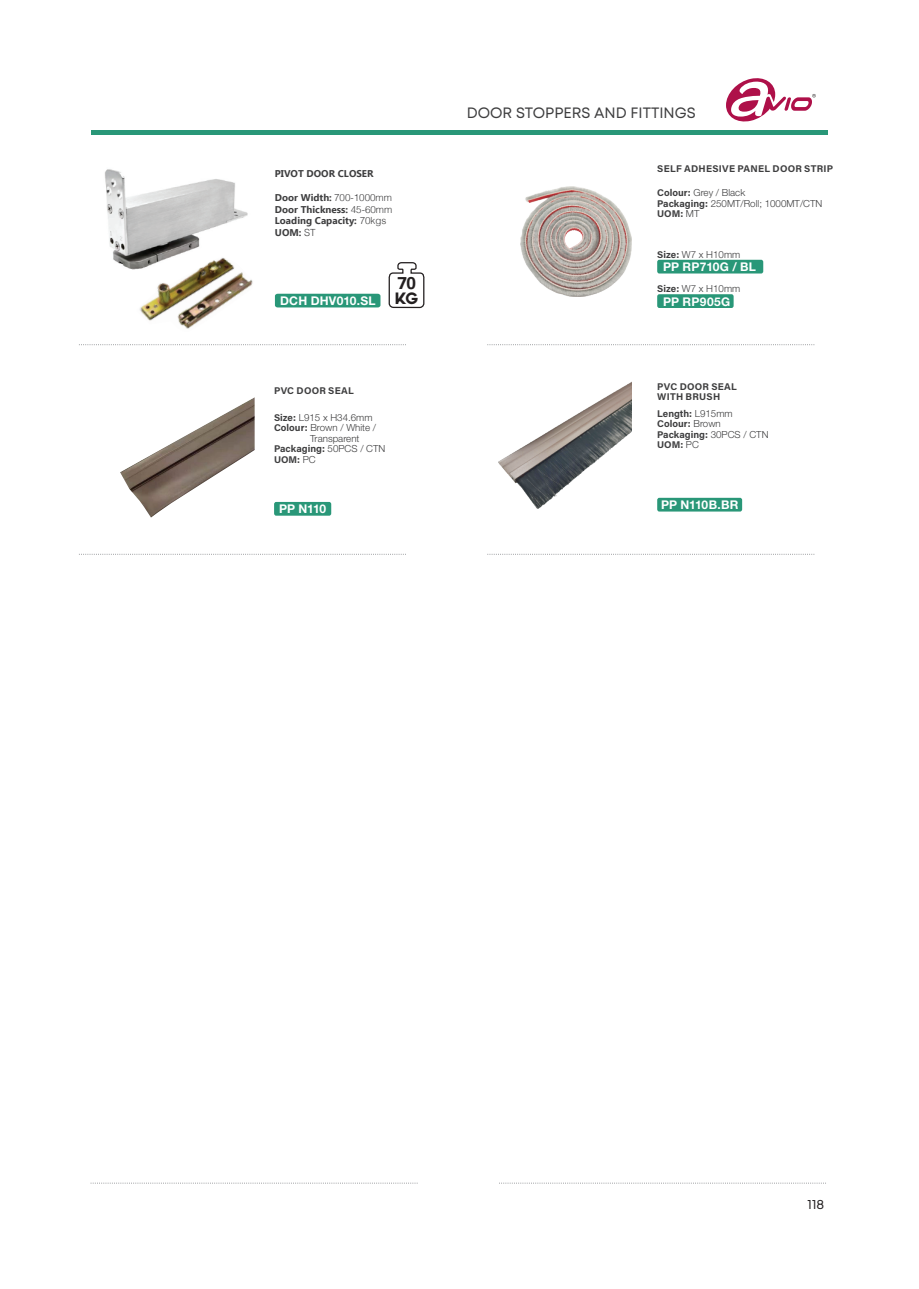
<style>
.page{position:relative;width:919px;height:1289px;background:#fff}
.page>*{position:absolute;margin:0;border:0;box-sizing:border-box;transform-origin:0 0}
.t1{font:700 17.1px "Couture";color:#231f20}
.t2{font:700 16.05px "Couture";color:#231f20}
.t3{font:15px "Mont";color:#3e3e3f}
.t4{font:13.5px "Mont";color:#231f20}
.t5{font:700 12px "Helvetica Neue LT Std";letter-spacing:.015em;color:#fff}
.t6{font:700 12px "Helvetica Neue LT Std";letter-spacing:-.005em;color:#fff}
.t7{font:300 9.75px/10.5px "Helvetica Neue LT Std";color:#3e3e3f}
.t8{font:700 9.75px/11.9px "Ebrima";color:#3e3e3f}
.t9{font:700 9.75px/10.5px "Acumin Pro";color:#3e3e3f}
.t10{font:700 9.75px/10.5px "Acumin Pro";letter-spacing:.025em;color:#3e3e3f}
.s1{font-family:"Helvetica";font-weight:300}
.s2{font-family:"Acumin Pro";font-weight:700}
.s3{font-family:"Helvetica Neue LT Std";font-weight:300}
</style>
<div class="page">
<hr style="left:91px;top:131px;width:736px;height:4px;background:#299778">
<svg style="left:726px;top:78px;width:89px;height:44px"></svg>
<img style="left:104px;top:169px;width:144px;height:101px">
<img style="left:498px;top:381px;width:134px;height:128px">
<svg style="left:79px;top:344px;width:327px;height:1px"></svg>
<svg style="left:487px;top:344px;width:327px;height:1px"></svg>
<svg style="left:79px;top:554px;width:327px;height:1px"></svg>
<svg style="left:487px;top:554px;width:327px;height:1px"></svg>
<svg style="left:91px;top:1182px;width:327px;height:1px"></svg>
<svg style="left:499px;top:1182px;width:327px;height:1px"></svg>
<svg style="left:275px;top:294px;width:105px;height:13px"></svg>
<img style="left:521px;top:187px;width:111px;height:109px">
<div style="left:657px;top:498px;width:85px;height:13px;background:#299778;border-radius:2px"></div>
<div style="left:274px;top:502px;width:57px;height:13px;background:#299778;border-radius:2px"></div>
<div style="left:657px;top:294px;width:76px;height:14px;background:#299778;border-radius:2px"></div>
<div style="left:657px;top:260px;width:106px;height:13px;background:#299778;border-radius:2px"></div>
<img style="left:136px;top:256px;width:117px;height:73px">
<svg style="left:388px;top:262px;width:37px;height:47px"></svg>
<img style="left:120px;top:397px;width:134px;height:120px">
<h3 class="t3" style="left:466px;top:103px;width:230px">DOOR STOPPERS AND FITTINGS</h3>
<p class="t8" style="left:275px;top:167px;width:100px">PIVOT DOOR CLOSER</p>
<p class="t8" style="left:275px;top:191px;width:119px">Door Width: <span class="s1">700-1000mm<br></span>Door Thickness: <span class="s1">45-60mm<br></span>Loading Capacity: <span class="s1">70kgs<br></span>UOM: <span class="s1">ST</span></p>
<p class="t10" style="left:657px;top:163px;width:177px">SELF ADHESIVE PANEL DOOR STRIP</p>
<p class="t7" style="left:657px;top:187px;width:167px"><span class="s2">Colour:</span> Grey / Black<br><span class="s2">Packaging:</span> 250MT/Roll; 1000MT/CTN</p>
<p class="t10" style="left:657px;top:208px;width:44px">UOM: <span class="s3">MT</span></p>
<p class="t7" style="left:657px;top:249px;width:85px"><span class="s2">Size:</span> W7 x H10mm</p>
<p class="t5" style="left:663px;top:259px;width:94px">PP RP710G / BL</p>
<p class="t5" style="left:280px;top:293px;width:97px">DCH DHV010.SL</p>
<h1 class="t1" style="left:397px;top:275px;width:20px">70</h1>
<h2 class="t2" style="left:395px;top:290px;width:24px">KG</h2>
<p class="t7" style="left:657px;top:283px;width:85px"><span class="s2">Size:</span> W7 x H10mm</p>
<p class="t5" style="left:663px;top:294px;width:68px">PP RP905G</p>
<p class="t10" style="left:274px;top:385px;width:81px">PVC DOOR SEAL</p>
<p class="t10" style="left:657px;top:381px;width:81px">PVC DOOR SEAL<br>WITH BRUSH</p>
<p class="t7" style="left:274px;top:412px;width:100px"><span class="s2">Size:</span> L915 x H34.6mm</p>
<p class="t7" style="left:274px;top:422px;width:104px"><span class="s2">Colour:</span> Brown / White /</p>
<p class="t7" style="left:310px;top:433px;width:51px">Transparent</p>
<p class="t9" style="left:274px;top:443px;width:113px">Packaging: <span class="s3">50PCS / CTN<br></span>UOM: <span class="s3">PC</span></p>
<p class="t9" style="left:657px;top:407px;width:113px">Length: <span class="s3">L915mm<br></span>Colour: <span class="s3">Brown<br></span>Packaging: <span class="s3">30PCS / CTN<br></span>UOM: <span class="s3">PC</span></p>
<p class="t5" style="left:279px;top:501px;width:49px">PP N110</p>
<p class="t6" style="left:661px;top:497px;width:79px">PP N110B.BR</p>
<h3 class="t4" style="left:807px;top:1195px;width:18px">118</h3>
</div>
